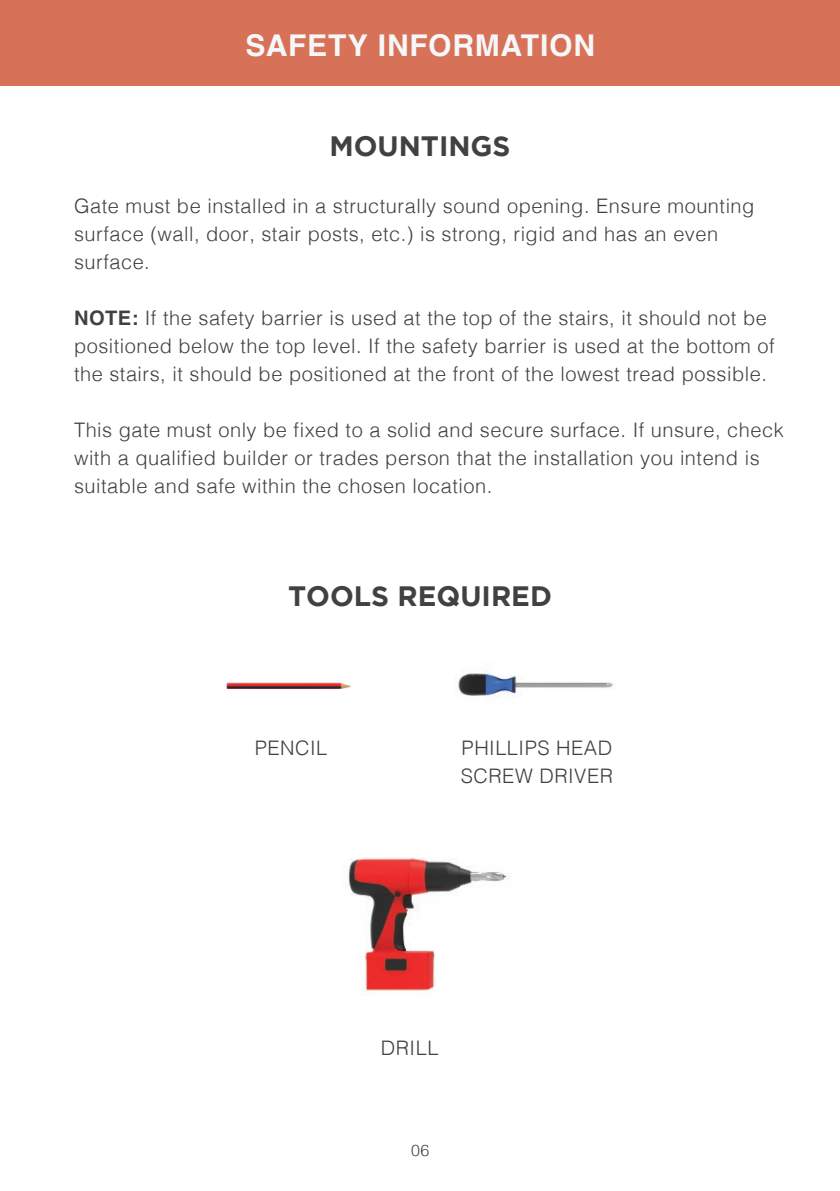
<style>
.page{position:relative;width:840px;height:1191px;background:#fff}
.page>*{position:absolute;margin:0;border:0;box-sizing:border-box;transform-origin:0 0}
.t1{font:700 30px "Helvetica";letter-spacing:.025em;color:#f5f7f9}
.t2{font:700 28px "Gotham";color:#414141}
.t3{font:300 20px/28px "Helvetica";letter-spacing:.025em;color:#424142}
.t4{font:300 16px "Helvetica";color:#424142}
.s1{font-weight:700}
</style>
<div class="page">
<div style="left:0;top:0;width:839px;height:86px;background:#d77258"></div>
<img style="left:226px;top:682px;width:126px;height:8px">
<img style="left:348px;top:858px;width:161px;height:133px">
<img style="left:456px;top:670px;width:157px;height:27px">
<h1 class="t1" style="left:245px;top:27px;width:351px">SAFETY INFORMATION</h1>
<h2 class="t2" style="left:329px;top:130px;width:182px">MOUNTINGS</h2>
<p class="t3" style="left:74px;top:191px;width:681px">Gate must be installed in a structurally sound opening. Ensure mounting surface (wall, door, stair posts, etc.) is strong, rigid and has an even surface.</p>
<p class="t3" style="left:74px;top:303px;width:701px"><span class="s1">NOTE:</span> If the safety barrier is used at the top of the stairs, it should not be positioned below the top level. If the safety barrier is used at the bottom of the stairs, it should be positioned at the front of the lowest tread possible.</p>
<p class="t3" style="left:74px;top:415px;width:710px">This gate must only be fixed to a solid and secure surface. If unsure, check with a qualified builder or trades person that the installation you intend is suitable and safe within the chosen location.</p>
<h2 class="t2" style="left:288px;top:579px;width:265px">TOOLS REQUIRED</h2>
<p class="t3" style="left:254px;top:732px;width:74px">PENCIL</p>
<p class="t3" style="left:460px;top:732px;width:154px">PHILLIPS HEAD<br>SCREW DRIVER</p>
<p class="t3" style="left:380px;top:1032px;width:59px">DRILL</p>
<p class="t4" style="left:411px;top:1136px;width:20px">06</p>
</div>
